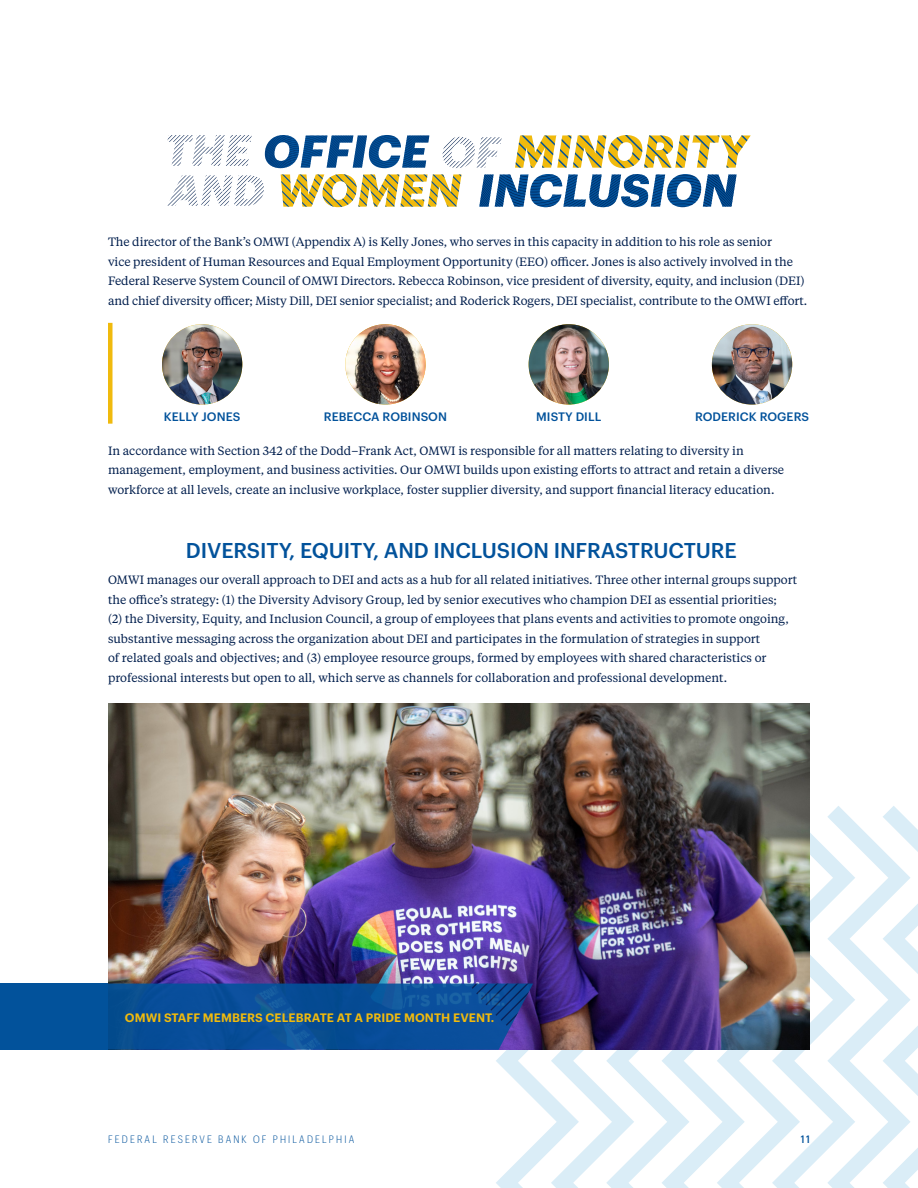
<style>
.page{position:relative;width:918px;height:1188px;background:#fff}
.page>*{position:absolute;margin:0;border:0;box-sizing:border-box;transform-origin:0 0}
.t1{font:500 21px "Graphik";letter-spacing:-.005em;color:#02529b}
.t2{font:12px/19.5px "Tiempos Text";color:#011e4d}
.t3{font:500 12px "Graphik";letter-spacing:.005em;color:#02529b}
.t4{font:600 12px "Graphik";letter-spacing:.005em;color:#f0ba0d}
.t5{font:300 10.5px "Graphik Compact LC";letter-spacing:.205em;color:#02529b}
.t6{font:500 10.5px "Graphik Compact LC";color:#02529b}
</style>
<div class="page">
<div style="left:0;top:984px;width:199px;height:66px;background:#02529b"></div>
<img style="left:108px;top:703px;width:702px;height:103px">
<img style="left:162px;top:324px;width:80px;height:81px;border-radius:40px">
<hr style="left:108px;top:323px;width:4px;height:101px;background:#f0ba0d">
<img style="left:345px;top:324px;width:81px;height:81px;border-radius:40px">
<img style="left:529px;top:324px;width:80px;height:81px;border-radius:40px">
<img style="left:712px;top:324px;width:80px;height:81px;border-radius:40px">
<svg style="left:479px;top:174px;width:258px;height:33px"></svg>
<svg style="left:167px;top:175px;width:97px;height:31px"></svg>
<svg style="left:281px;top:174px;width:181px;height:34px"></svg>
<svg style="left:443px;top:137px;width:59px;height:31px"></svg>
<svg style="left:515px;top:135px;width:236px;height:33px"></svg>
<svg style="left:167px;top:135px;width:85px;height:31px"></svg>
<svg style="left:265px;top:135px;width:164px;height:33px"></svg>
<img style="left:47px;top:806px;width:871px;height:382px">
<p class="t2" style="left:108px;top:232px;width:701px">The director of the Bank’s OMWI (Appendix A) is Kelly Jones, who serves in this capacity in addition to his role as senior<br>vice president of Human Resources and Equal Employment Opportunity (EEO) officer. Jones is also actively involved in the Federal Reserve System Council of OMWI Directors. Rebecca Robinson, vice president of diversity, equity, and inclusion (DEI) and chief diversity officer; Misty Dill, DEI senior specialist; and Roderick Rogers, DEI specialist, contribute to the OMWI effort.</p>
<p class="t3" style="left:164px;top:408px;width:78px">KELLY JONES</p>
<p class="t3" style="left:324px;top:408px;width:125px">REBECCA ROBINSON</p>
<p class="t3" style="left:536px;top:408px;width:67px">MISTY DILL</p>
<p class="t3" style="left:695px;top:408px;width:116px">RODERICK ROGERS</p>
<p class="t2" style="left:108px;top:440px;width:678px">In accordance with Section 342 of the Dodd–Frank Act, OMWI is responsible for all matters relating to diversity in management, employment, and business activities. Our OMWI builds upon existing efforts to attract and retain a diverse workforce at all levels, create an inclusive workplace, foster supplier diversity, and support financial literacy education.</p>
<h1 class="t1" style="left:186px;top:535px;width:552px">DIVERSITY, EQUITY, AND INCLUSION INFRASTRUCTURE</h1>
<p class="t2" style="left:108px;top:570px;width:691px">OMWI manages our overall approach to DEI and acts as a hub for all related initiatives. Three other internal groups support the office’s strategy: (1) the Diversity Advisory Group, led by senior executives who champion DEI as essential priorities;<br>(2) the Diversity, Equity, and Inclusion Council, a group of employees that plans events and activities to promote ongoing, substantive messaging across the organization about DEI and participates in the formulation of strategies in support<br>of related goals and objectives; and (3) employee resource groups, formed by employees with shared characteristics or professional interests but open to all, which serve as channels for collaboration and professional development.</p>
<p class="t4" style="left:125px;top:1008px;width:371px">OMWI STAFF MEMBERS CELEBRATE AT A PRIDE MONTH EVENT.</p>
<p class="t5" style="left:108px;top:1132px;width:248px">FEDERAL RESERVE BANK OF PHILADELPHIA</p>
<p class="t6" style="left:801px;top:1131px;width:10px">11</p>
</div>
